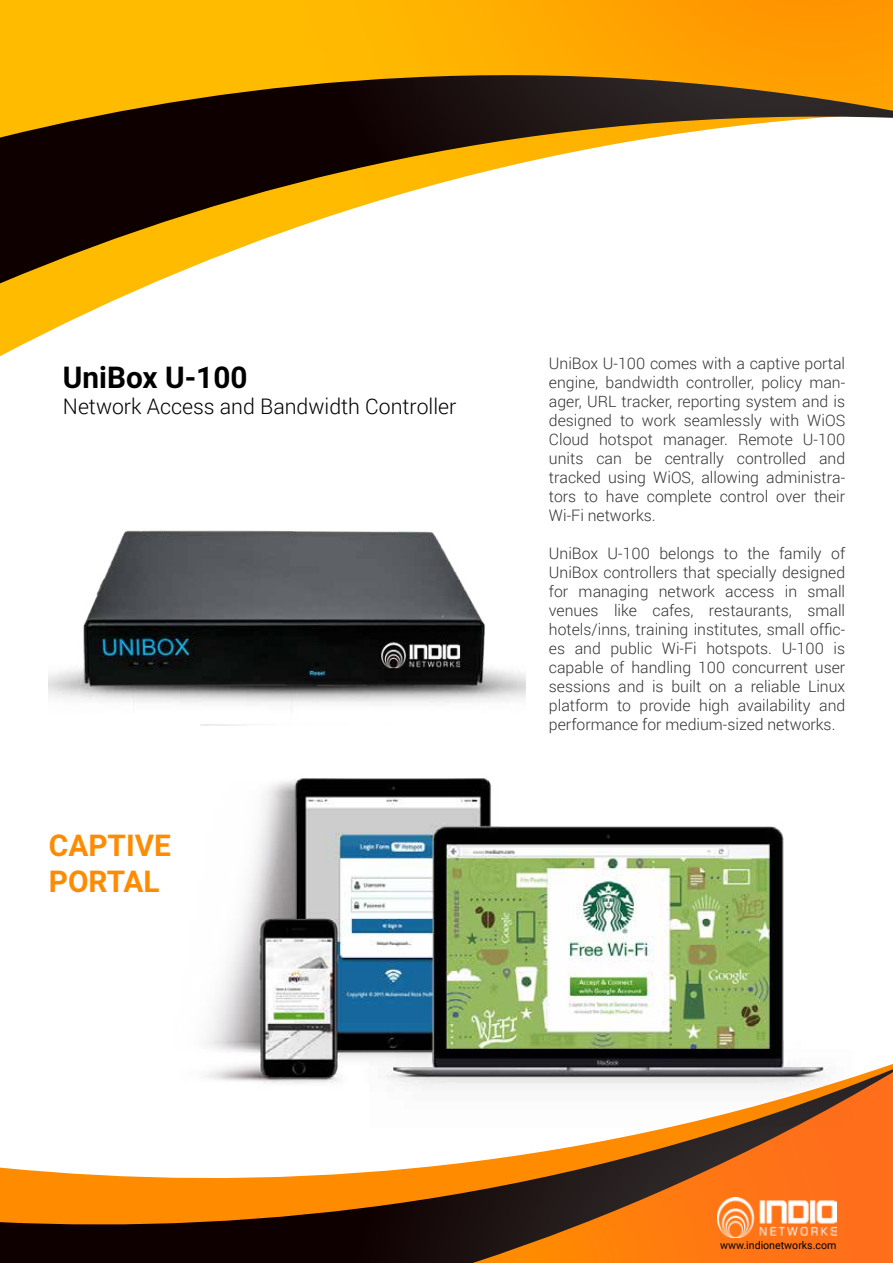
<style>
.page{position:relative;width:893px;height:1263px;background:#fff}
.page>*{position:absolute;margin:0;border:0;box-sizing:border-box;transform-origin:0 0}
.t1{font:700 30px/36px "Roboto";color:#ff8b01}
.t2{font:700 30px "Roboto";color:#000}
.t3{font:300 21.45px "Roboto";color:#000}
.t4{font:300 15.75px/19px "Roboto";color:#333;text-align:justify}
.t5{font:10.65px "Roboto";color:#000}
.s1{font-weight:700;font-size:17.1px}
</style>
<div class="page">
<svg style="left:0;top:283px;width:153px;height:73px"></svg>
<svg style="left:0;top:1161px;width:473px;height:102px;background:#905920"></svg>
<svg style="left:473px;top:1127px;width:420px;height:136px;background:#c36925"></svg>
<svg style="left:0;top:138px;width:650px;height:145px"></svg>
<svg style="left:0;top:0;width:893px;height:138px;background:#bd830b"></svg>
<img style="left:717px;top:1198px;width:119px;height:39px">
<img style="left:205px;top:778px;width:688px;height:349px">
<img style="left:49px;top:530px;width:476px;height:196px">
<h1 class="t2" style="left:63px;top:356px;width:186px">UniBox U-100</h1>
<h2 class="t3" style="left:63px;top:391px;width:395px">Network Access and Bandwidth Controller</h2>
<h1 class="t1" style="left:49px;top:826px;width:124px">CAPTIVE<br>PORTAL</h1>
<p class="t4" style="left:549px;top:354px;width:298px">UniBox U-100 comes with a captive portal engine, bandwidth controller, policy man&shy;ager, URL tracker, reporting system and is designed to work seamlessly with WiOS Cloud hotspot manager. Remote U-100 units can be centrally controlled and tracked using WiOS, allowing administra&shy;tors to have complete control over their Wi-Fi networks.</p>
<p class="t4" style="left:549px;top:544px;width:298px">UniBox U-100 belongs to the family of UniBox controllers that specially designed for managing network access in small venues like cafes, restaurants, small hotels/inns, training institutes, small offic&shy;es and public Wi-Fi hotspots. U-100 is capable of handling 100 concurrent user sessions and is built on a reliable Linux platform to provide high availability and performance for medium-sized networks.</p>
<p class="t5" style="left:720px;top:1238px;width:149px">www.indionetworks.com <span class="s1">2</span></p>
</div>
